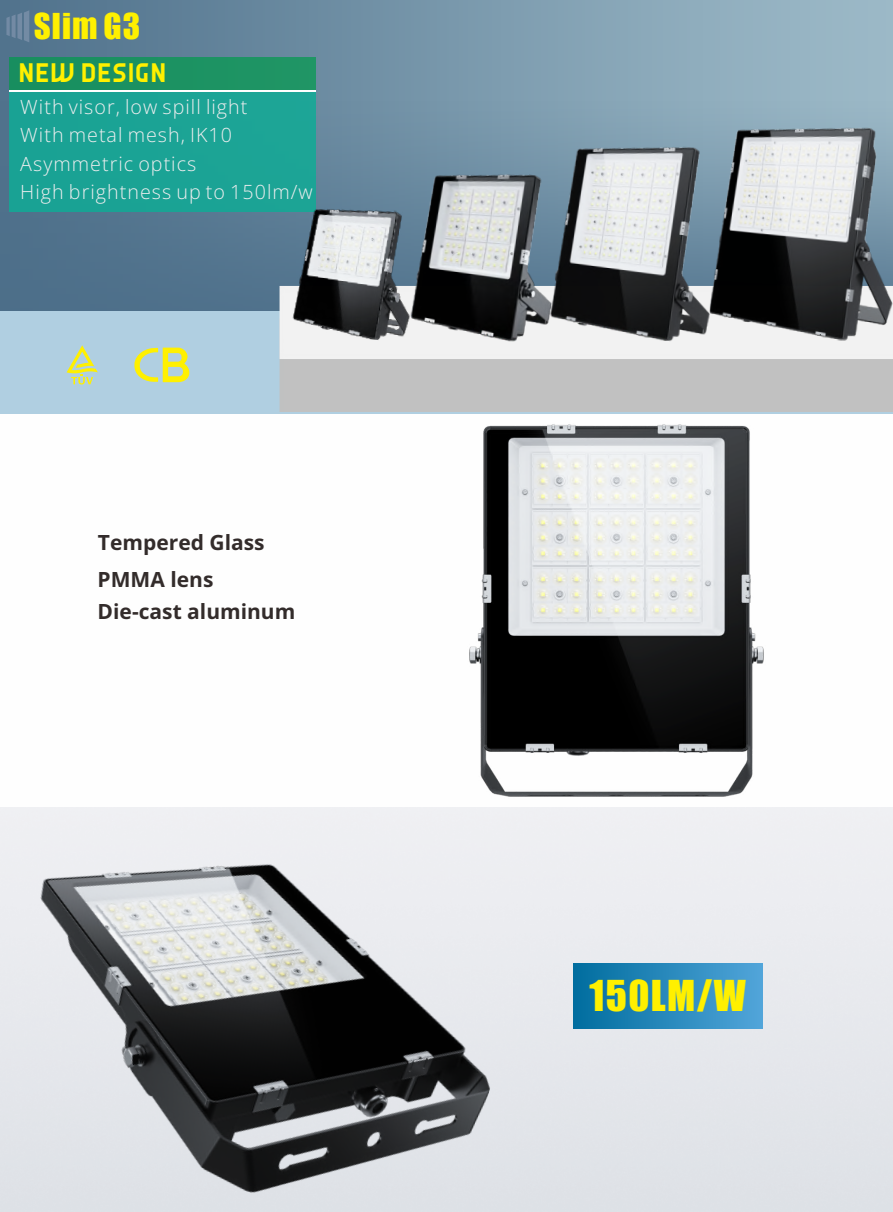
<style>
.page{position:relative;width:893px;height:1212px;background:#fff}
.page>*{position:absolute;margin:0;border:0;box-sizing:border-box;transform-origin:0 0}
.t1{font:39.3px "Impact";letter-spacing:.035em;color:#fff000}
.t2{font:33px "Impact";letter-spacing:.035em;color:#fff000}
.t3{font:700 25.2px "Antema";letter-spacing:.05em;color:#fff000}
.t4{font:700 21px "Open Sans";color:#332c2b}
.t5{font:300 19.65px/28.3px "Open Sans";letter-spacing:.05em;color:#eeeeef}
</style>
<div class="page">
<img style="left:0;top:808px;width:893px;height:404px">
<img style="left:0;top:0;width:893px;height:101px">
<img style="left:0;top:101px;width:893px;height:210px">
<div style="left:10px;top:57px;width:306px;height:154px;background:#1c9262"></div>
<div style="left:10px;top:92px;width:306px;height:119px;background:#1aa395"></div>
<hr style="left:10px;top:90px;width:306px;height:2px;background:#fefefe">
<svg style="left:6px;top:10px;width:23px;height:32px"></svg>
<div style="left:279px;top:360px;width:614px;height:51px;background:#c1c1c1"></div>
<div style="left:279px;top:285px;width:614px;height:75px;background:#f2f2f2"></div>
<svg style="left:67px;top:345px;width:31px;height:39px"></svg>
<svg style="left:133px;top:348px;width:57px;height:34px;background:#d2dd7d"></svg>
<img style="left:710px;top:126px;width:183px;height:216px">
<img style="left:287px;top:201px;width:120px;height:142px">
<img style="left:407px;top:170px;width:140px;height:173px">
<img style="left:547px;top:138px;width:175px;height:205px">
<img style="left:469px;top:424px;width:295px;height:373px">
<div style="left:573px;top:963px;width:189px;height:65px;background:linear-gradient(to right,#006d9e,#51a5da)"></div>
<img style="left:37px;top:859px;width:456px;height:337px">
<h2 class="t2" style="left:34px;top:13px;width:108px">Slim G3</h2>
<p class="t3" style="left:19px;top:63px;width:149px">NEW DESIGN</p>
<p class="t5" style="left:20px;top:92px;width:294px">With visor, low spill light<br>With metal mesh, IK10<br>Asymmetric optics<br>High brightness up to 150lm/w</p>
<p class="t4" style="left:98px;top:527px;width:168px">Tempered Glass</p>
<p class="t4" style="left:98px;top:564px;width:117px">PMMA lens</p>
<p class="t4" style="left:98px;top:596px;width:199px">Die-cast aluminum</p>
<h1 class="t1" style="left:590px;top:980px;width:158px">150LM/W</h1>
</div>
